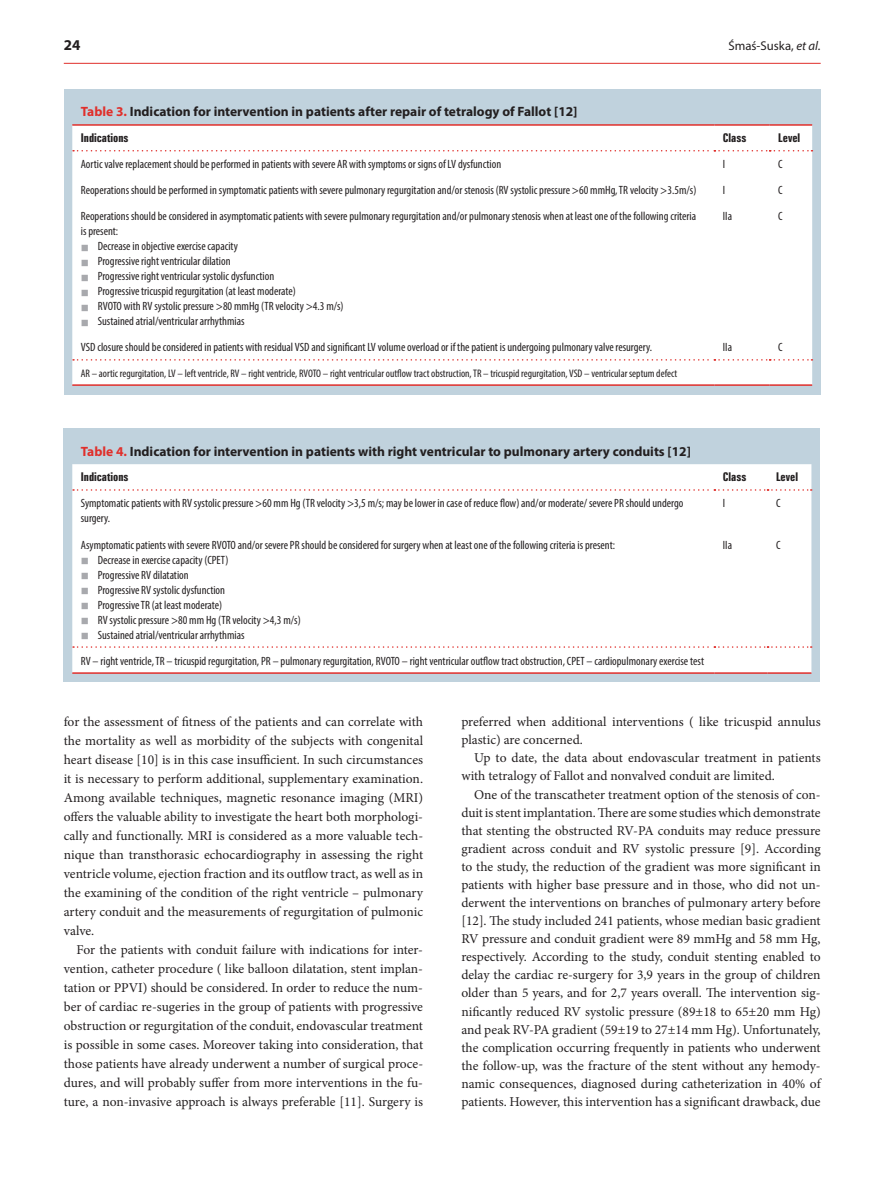
<style>
.page{position:relative;width:893px;height:1191px;background:#fff}
.page>*{position:absolute;margin:0;border:0;box-sizing:border-box;transform-origin:0 0}
.t1{font:700 15px "Myriad Pro";color:#231f20}
.t2{font:13.5px/19px "Minion Pro";color:#231f20;text-align:justify}
.t3{font:700 13.5px "Myriad Pro";color:#231f20}
.t4{font:12.75px "Myriad Pro";color:#231f20}
.t5{font:condensed 12px/15px "Myriad Pro";color:#231f20}
.t6{font:condensed 10.95px "Myriad Pro";color:#231f20}
.t7{font:10.95px "Zurich Bd X Cn PL";color:#231f20}
.s1{font-style:italic}
.s2{color:#e02f2b}
.s3{color:#a8a9ad}
</style>
<div class="page">
<hr style="left:64px;top:63px;width:757px;height:1px;background:#e02f2b">
<div style="left:64px;top:89px;width:757px;height:305px;background:#c0d2dd"></div>
<div style="left:72px;top:126px;width:740px;height:258px;background:#fff"></div>
<svg style="left:73px;top:150px;width:739px;height:1px"></svg>
<hr style="left:72px;top:124px;width:642px;height:2px;background:#e02f2b">
<hr style="left:714px;top:124px;width:56px;height:2px;background:#e02f2b">
<hr style="left:770px;top:124px;width:42px;height:2px;background:#e02f2b">
<svg style="left:73px;top:359px;width:739px;height:1px"></svg>
<hr style="left:72px;top:384px;width:642px;height:2px;background:#e02f2b">
<hr style="left:714px;top:384px;width:56px;height:2px;background:#e02f2b">
<hr style="left:770px;top:384px;width:42px;height:2px;background:#e02f2b">
<div style="left:64px;top:428px;width:756px;height:254px;background:#c0d2dd"></div>
<div style="left:72px;top:464px;width:739px;height:208px;background:#fff"></div>
<svg style="left:73px;top:489px;width:739px;height:2px"></svg>
<svg style="left:73px;top:646px;width:739px;height:2px"></svg>
<hr style="left:72px;top:672px;width:642px;height:2px;background:#e02f2b">
<hr style="left:714px;top:672px;width:53px;height:2px;background:#e02f2b">
<hr style="left:767px;top:672px;width:44px;height:2px;background:#e02f2b">
<p class="t1" style="left:64px;top:35px;width:18px">24</p>
<p class="t4" style="left:728px;top:38px;width:94px">Śmaś‑Suska, <span class="s1">et al.</span></p>
<p class="t3" style="left:81px;top:103px;width:498px"><span class="s2">Table 3.</span> Indication for intervention in patients after repair of tetralogy of Fallot [12]</p>
<p class="t7" style="left:81px;top:131px;width:49px">Indications</p>
<p class="t7" style="left:723px;top:131px;width:25px">Class</p>
<p class="t7" style="left:778px;top:131px;width:24px">Level</p>
<p class="t5" style="left:81px;top:157px;width:422px">Aortic valve replacement should be performed in patients with severe AR with symptoms or signs of LV dysfunction</p>
<p class="t5" style="left:723px;top:157px;width:4px">I</p>
<p class="t5" style="left:778px;top:157px;width:6px">C</p>
<p class="t5" style="left:81px;top:183px;width:617px">Reoperations should be performed in symptomatic patients with severe pulmonary regurgitation and/or stenosis (RV systolic pressure &gt;60 mmHg, TR velocity &gt;3.5m/s)</p>
<p class="t5" style="left:723px;top:183px;width:4px">I</p>
<p class="t5" style="left:778px;top:183px;width:6px">C</p>
<p class="t5" style="left:81px;top:209px;width:617px">Reoperations should be considered in asymptomatic patients with severe pulmonary regurgitation and/or pulmonary stenosis when at least one of the following criteria is present:</p>
<p class="t5" style="left:81px;top:239px;width:159px"><span class="s3">■</span> Decrease in objective exercise capacity</p>
<p class="t5" style="left:81px;top:254px;width:151px"><span class="s3">■</span> Progressive right ventricular dilation</p>
<p class="t5" style="left:81px;top:269px;width:195px"><span class="s3">■</span> Progressive right ventricular systolic dysfunction</p>
<p class="t5" style="left:81px;top:284px;width:217px"><span class="s3">■</span> Progressive tricuspid regurgitation (at least moderate)</p>
<p class="t5" style="left:81px;top:299px;width:264px"><span class="s3">■</span> RVOTO with RV systolic pressure &gt;80 mmHg (TR velocity &gt;4.3 m/s)</p>
<p class="t5" style="left:81px;top:314px;width:165px"><span class="s3">■</span> Sustained atrial/ventricular arrhythmias</p>
<p class="t5" style="left:723px;top:209px;width:11px">IIa</p>
<p class="t5" style="left:778px;top:209px;width:6px">C</p>
<p class="t5" style="left:81px;top:340px;width:573px">VSD closure should be considered in patients with residual VSD and significant LV volume overload or if the patient is undergoing pulmonary valve resurgery.</p>
<p class="t5" style="left:723px;top:340px;width:11px">IIa</p>
<p class="t5" style="left:778px;top:340px;width:6px">C</p>
<p class="t6" style="left:81px;top:366px;width:598px">AR – aortic regurgitation, LV – left ventricle, RV – right ventricle, RVOTO – right ventricular outflow tract obstruction, TR – tricuspid regurgitation, VSD – ventricular septum defect</p>
<p class="t3" style="left:81px;top:442px;width:612px"><span class="s2">Table 4.</span> Indication for intervention in patients with right ventricular to pulmonary artery conduits [12]</p>
<p class="t7" style="left:81px;top:470px;width:49px">Indications</p>
<p class="t7" style="left:723px;top:470px;width:25px">Class</p>
<p class="t7" style="left:776px;top:470px;width:24px">Level</p>
<p class="t5" style="left:81px;top:496px;width:604px">Symptomatic patients with RV systolic pressure &gt;60 mm Hg (TR velocity &gt;3,5 m/s; may be lower in case of reduce flow) and/or moderate/ severe PR should undergo surgery.</p>
<p class="t5" style="left:723px;top:496px;width:4px">I</p>
<p class="t5" style="left:776px;top:496px;width:6px">C</p>
<p class="t5" style="left:81px;top:537px;width:536px">Asymptomatic patients with severe RVOTO and/or severe PR should be considered for surgery when at least one of the following criteria is present:</p>
<p class="t5" style="left:81px;top:552px;width:149px"><span class="s3">■</span> Decrease in exercise capacity (CPET)</p>
<p class="t5" style="left:81px;top:567px;width:109px"><span class="s3">■</span> Progressive RV dilatation</p>
<p class="t5" style="left:81px;top:582px;width:146px"><span class="s3">■</span> Progressive RV systolic dysfunction</p>
<p class="t5" style="left:81px;top:597px;width:143px"><span class="s3">■</span> Progressive TR (at least moderate)</p>
<p class="t5" style="left:81px;top:612px;width:221px"><span class="s3">■</span> RV systolic pressure &gt;80 mm Hg (TR velocity &gt;4,3 m/s)</p>
<p class="t5" style="left:81px;top:627px;width:165px"><span class="s3">■</span> Sustained atrial/ventricular arrhythmias</p>
<p class="t5" style="left:723px;top:537px;width:11px">IIa</p>
<p class="t5" style="left:776px;top:537px;width:6px">C</p>
<p class="t5" style="left:81px;top:653px;width:625px">RV – right ventricle, TR – tricuspid regurgitation, PR – pulmonary regurgitation, RVOTO – right ventricular outflow tract obstruction, CPET – cardiopulmonary exercise test</p>
<p class="t2" style="left:64px;top:712px;width:361px">for the assessment of fitness of the patients and can correlate with the mortality as well as morbidity of the subjects with congenital heart disease [10] is in this case insufficient. In such circumstances it is necessary to perform additional, supplementary examination.<br>Among available techniques, magnetic resonance imaging (MRI) offers the valuable ability to investigate the heart both morphologi‑ cally and functionally. MRI is considered as a more valuable tech‑ nique than transthorasic echocardiography in assessing the right ventricle volume, ejection fraction and its outflow tract, as well as in the examining of the condition of the right ventricle – pulmonary artery conduit and the measurements of regurgitation of pulmonic valve.</p>
<p class="t2" style="left:64px;top:940px;width:361px;text-indent:13px">For the patients with conduit failure with indications for inter‑ vention, catheter procedure ( like balloon dilatation, stent implan‑ tation or PPVI) should be considered. In order to reduce the num‑ ber of cardiac re‑sugeries in the group of patients with progressive obstruction or regurgitation of the conduit, endovascular treatment is possible in some cases. Moreover taking into consideration, that those patients have already underwent a number of surgical proce‑ dures, and will probably suffer from more interventions in the fu‑ ture, a non‑invasive approach is always preferable [11]. Surgery is</p>
<p class="t2" style="left:461px;top:713px;width:361px;line-height:18.1px">preferred when additional interventions ( like tricuspid annulus plastic) are concerned.</p>
<p class="t2" style="left:461px;top:749px;width:361px;line-height:18.1px;text-indent:13px">Up to date, the data about endovascular treatment in patients with tetralogy of Fallot and nonvalved conduit are limited.</p>
<p class="t2" style="left:461px;top:785px;width:361px;line-height:18.1px;text-indent:13px">One of the transcatheter treatment option of the stenosis of con‑ duit is stent implantation. There are some studies which demonstrate that stenting the obstructed RV‑PA conduits may reduce pressure gradient across conduit and RV systolic pressure [9]. According to the study, the reduction of the gradient was more significant in patients with higher base pressure and in those, who did not un‑ derwent the interventions on branches of pulmonary artery before [12]. The study included 241 patients, whose median basic gradient RV pressure and conduit gradient were 89 mmHg and 58 mm Hg, respectively. According to the study, conduit stenting enabled to delay the cardiac re‑surgery for 3,9 years in the group of children older than 5 years, and for 2,7 years overall. The intervention sig‑ nificantly reduced RV systolic pressure (89±18 to 65±20 mm Hg) and peak RV‑PA gradient (59±19 to 27±14 mm Hg). Unfortunately, the complication occurring frequently in patients who underwent the follow‑up, was the fracture of the stent without any hemody‑ namic consequences, diagnosed during catheterization in 40% of patients. However, this intervention has a significant drawback, due</p>
</div>
